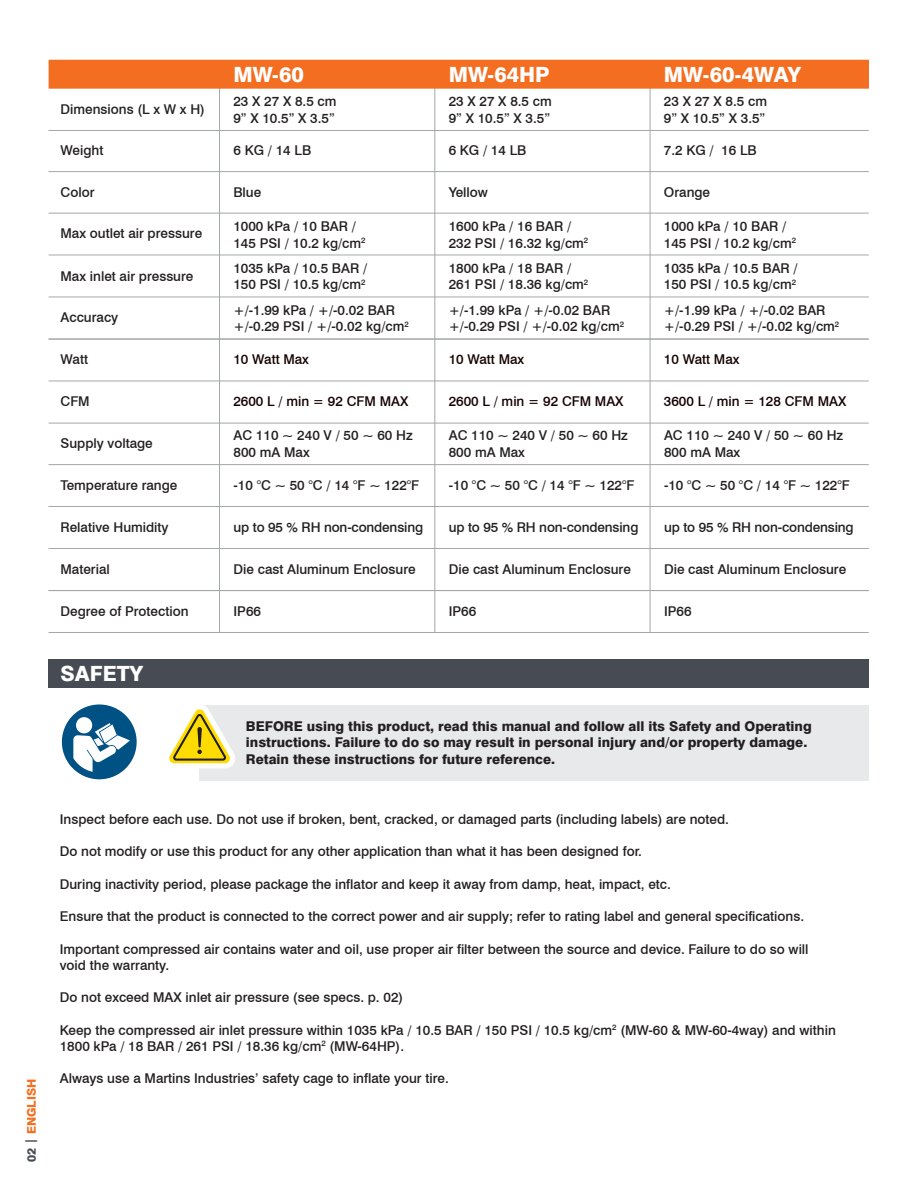
<style>
.page{position:relative;width:918px;height:1188px;background:#fff}
.page>*{position:absolute;margin:0;border:0;box-sizing:border-box;transform-origin:0 0}
.t1{font:800 21px "Swiss 721 BT";color:#fff}
.t2{font:500 13.5px/16.2px "Swiss 721 BT";color:#231f20}
.t3{font:800 13.5px/16.2px "Swiss 721 BT";color:#231f20}
.t4{font:500 13.5px "Swiss 721 BT";color:#150000}
.t5{font:800 12px "Swiss 721 BT";color:#f36e21}
.s1{color:#464b54}
</style>
<div class="page">
<hr style="left:219px;top:75px;width:1px;height:557px;background:#a3a7a9">
<hr style="left:49px;top:130px;width:820px;height:1px;background:#a3a7a9">
<hr style="left:49px;top:171px;width:820px;height:1px;background:#a3a7a9">
<hr style="left:49px;top:213px;width:820px;height:1px;background:#a3a7a9">
<hr style="left:49px;top:255px;width:820px;height:1px;background:#a3a7a9">
<hr style="left:49px;top:297px;width:820px;height:1px;background:#a3a7a9">
<hr style="left:49px;top:339px;width:820px;height:1px;background:#a3a7a9">
<hr style="left:49px;top:381px;width:820px;height:1px;background:#a3a7a9">
<hr style="left:49px;top:423px;width:820px;height:1px;background:#a3a7a9">
<hr style="left:49px;top:464px;width:820px;height:1px;background:#a3a7a9">
<hr style="left:49px;top:506px;width:820px;height:1px;background:#a3a7a9">
<hr style="left:49px;top:548px;width:820px;height:1px;background:#a3a7a9">
<hr style="left:49px;top:590px;width:820px;height:1px;background:#a3a7a9">
<hr style="left:49px;top:632px;width:820px;height:1px;background:#a3a7a9">
<hr style="left:434px;top:75px;width:1px;height:557px;background:#a3a7a9">
<hr style="left:650px;top:75px;width:1px;height:557px;background:#a3a7a9">
<div style="left:49px;top:60px;width:820px;height:29px;background:#f36e21"></div>
<div style="left:200px;top:705px;width:669px;height:75px;background:#e8e9ea"></div>
<div style="left:49px;top:659px;width:426px;height:29px;background:#464b54"></div>
<div style="left:475px;top:659px;width:394px;height:29px;background:#464b54"></div>
<svg style="left:62px;top:704px;width:75px;height:75px"></svg>
<svg style="left:169px;top:705px;width:66px;height:69px"></svg>
<p class="t5" style="left:24px;top:1162px;width:84px;rotate:-90deg"><span class="s1">02 |</span> ENGLISH</p>
<p class="t2" style="left:61px;top:101px;width:146px">Dimensions (L x W x H)</p>
<p class="t2" style="left:61px;top:142px;width:44px">Weight</p>
<p class="t2" style="left:61px;top:184px;width:35px">Color</p>
<p class="t2" style="left:61px;top:225px;width:143px">Max outlet air pressure</p>
<p class="t2" style="left:61px;top:268px;width:134px">Max inlet air pressure</p>
<p class="t2" style="left:61px;top:309px;width:59px">Accuracy</p>
<p class="t2" style="left:61px;top:351px;width:29px">Watt</p>
<p class="t2" style="left:61px;top:393px;width:31px">CFM</p>
<p class="t2" style="left:61px;top:435px;width:94px">Supply voltage</p>
<p class="t2" style="left:61px;top:477px;width:118px">Temperature range</p>
<p class="t2" style="left:61px;top:519px;width:110px">Relative Humidity</p>
<p class="t2" style="left:61px;top:561px;width:51px">Material</p>
<p class="t2" style="left:61px;top:603px;width:130px">Degree of Protection</p>
<h1 class="t1" style="left:61px;top:661px;width:84px">SAFETY</h1>
<h1 class="t1" style="left:233px;top:62px;width:72px">MW-60</h1>
<p class="t2" style="left:233px;top:93px;width:105px">23 X 27 X 8.5 cm<br>9” X 10.5” X 3.5”</p>
<p class="t2" style="left:233px;top:142px;width:79px">6 KG / 14 LB</p>
<p class="t2" style="left:233px;top:184px;width:29px">Blue</p>
<p class="t2" style="left:233px;top:218px;width:134px">1000 kPa / 10 BAR /<br>145 PSI / 10.2 kg/cm<sup>2</sup></p>
<p class="t2" style="left:233px;top:260px;width:135px">1035 kPa / 10.5 BAR /<br>150 PSI / 10.5 kg/cm<sup>2</sup></p>
<p class="t2" style="left:233px;top:302px;width:177px">+/-1.99 kPa / +/-0.02 BAR +/-0.29 PSI / +/-0.02 kg/cm<sup>2</sup></p>
<p class="t4" style="left:233px;top:351px;width:77px">10 Watt Max</p>
<p class="t4" style="left:233px;top:393px;width:176px">2600 L / min = 92 CFM MAX</p>
<p class="t2" style="left:234px;top:427px;width:181px">AC 110 ~ 240 V / 50 ~ 60 Hz<br>800 mA Max</p>
<p class="t2" style="left:234px;top:477px;width:187px">-10 °C ~ 50 °C / 14 °F ~ 122°F</p>
<p class="t2" style="left:234px;top:519px;width:191px">up to 95 % RH non-condensing</p>
<p class="t2" style="left:234px;top:561px;width:184px">Die cast Aluminum Enclosure</p>
<p class="t2" style="left:234px;top:603px;width:29px">IP66</p>
<h1 class="t1" style="left:449px;top:62px;width:103px">MW-64HP</h1>
<p class="t2" style="left:449px;top:93px;width:105px">23 X 27 X 8.5 cm<br>9” X 10.5” X 3.5”</p>
<p class="t2" style="left:449px;top:142px;width:79px">6 KG / 14 LB</p>
<p class="t2" style="left:449px;top:184px;width:41px">Yellow</p>
<p class="t2" style="left:449px;top:218px;width:141px">1600 kPa / 16 BAR /<br>232 PSI / 16.32 kg/cm<sup>2</sup></p>
<p class="t2" style="left:449px;top:260px;width:141px">1800 kPa / 18 BAR /<br>261 PSI / 18.36 kg/cm<sup>2</sup></p>
<p class="t2" style="left:449px;top:302px;width:177px">+/-1.99 kPa / +/-0.02 BAR +/-0.29 PSI / +/-0.02 kg/cm<sup>2</sup></p>
<p class="t4" style="left:449px;top:351px;width:77px">10 Watt Max</p>
<p class="t4" style="left:449px;top:393px;width:176px">2600 L / min = 92 CFM MAX</p>
<p class="t2" style="left:449px;top:427px;width:181px">AC 110 ~ 240 V / 50 ~ 60 Hz<br>800 mA Max</p>
<p class="t2" style="left:449px;top:477px;width:187px">-10 °C ~ 50 °C / 14 °F ~ 122°F</p>
<p class="t2" style="left:449px;top:519px;width:191px">up to 95 % RH non-condensing</p>
<p class="t2" style="left:449px;top:561px;width:184px">Die cast Aluminum Enclosure</p>
<p class="t2" style="left:449px;top:603px;width:29px">IP66</p>
<h1 class="t1" style="left:664px;top:62px;width:139px">MW-60-4WAY</h1>
<p class="t2" style="left:664px;top:93px;width:105px">23 X 27 X 8.5 cm<br>9” X 10.5” X 3.5”</p>
<p class="t2" style="left:664px;top:142px;width:94px">7.2 KG / 16 LB</p>
<p class="t2" style="left:664px;top:184px;width:48px">Orange</p>
<p class="t2" style="left:664px;top:218px;width:134px">1000 kPa / 10 BAR /<br>145 PSI / 10.2 kg/cm<sup>2</sup></p>
<p class="t2" style="left:664px;top:260px;width:135px">1035 kPa / 10.5 BAR /<br>150 PSI / 10.5 kg/cm<sup>2</sup></p>
<p class="t2" style="left:664px;top:302px;width:177px">+/-1.99 kPa / +/-0.02 BAR +/-0.29 PSI / +/-0.02 kg/cm<sup>2</sup></p>
<p class="t4" style="left:664px;top:351px;width:77px">10 Watt Max</p>
<p class="t4" style="left:664px;top:393px;width:184px">3600 L / min = 128 CFM MAX</p>
<p class="t2" style="left:664px;top:427px;width:181px">AC 110 ~ 240 V / 50 ~ 60 Hz<br>800 mA Max</p>
<p class="t2" style="left:664px;top:477px;width:187px">-10 °C ~ 50 °C / 14 °F ~ 122°F</p>
<p class="t2" style="left:664px;top:519px;width:191px">up to 95 % RH non-condensing</p>
<p class="t2" style="left:664px;top:561px;width:184px">Die cast Aluminum Enclosure</p>
<p class="t2" style="left:664px;top:603px;width:29px">IP66</p>
<p class="t3" style="left:246px;top:718px;width:567px">BEFORE using this product, read this manual and follow all its Safety and Operating instructions. Failure to do so may result in personal injury and/or property damage.<br>Retain these instructions for future reference.</p>
<p class="t2" style="left:60px;top:811px;width:671px">Inspect before each use. Do not use if broken, bent, cracked, or damaged parts (including labels) are noted.</p>
<p class="t2" style="left:60px;top:843px;width:584px">Do not modify or use this product for any other application than what it has been designed for.</p>
<p class="t2" style="left:60px;top:876px;width:613px">During inactivity period, please package the inflator and keep it away from damp, heat, impact, etc.</p>
<p class="t2" style="left:60px;top:908px;width:746px">Ensure that the product is connected to the correct power and air supply; refer to rating label and general specifications.</p>
<p class="t2" style="left:60px;top:941px;width:750px">Important compressed air contains water and oil, use proper air filter between the source and device. Failure to do so will void the warranty.</p>
<p class="t2" style="left:60px;top:989px;width:345px">Do not exceed MAX inlet air pressure (see specs. p. 02)</p>
<p class="t2" style="left:60px;top:1022px;width:778px">Keep the compressed air inlet pressure within 1035 kPa / 10.5 BAR / 150 PSI / 10.5 kg/cm<sup>2</sup> (MW-60 &amp; MW-60-4way) and within<br>1800 kPa / 18 BAR / 261 PSI / 18.36 kg/cm<sup>2</sup> (MW-64HP).</p>
<p class="t2" style="left:60px;top:1070px;width:391px">Always use a Martins Industries’ safety cage to inflate your tire.</p>
</div>
